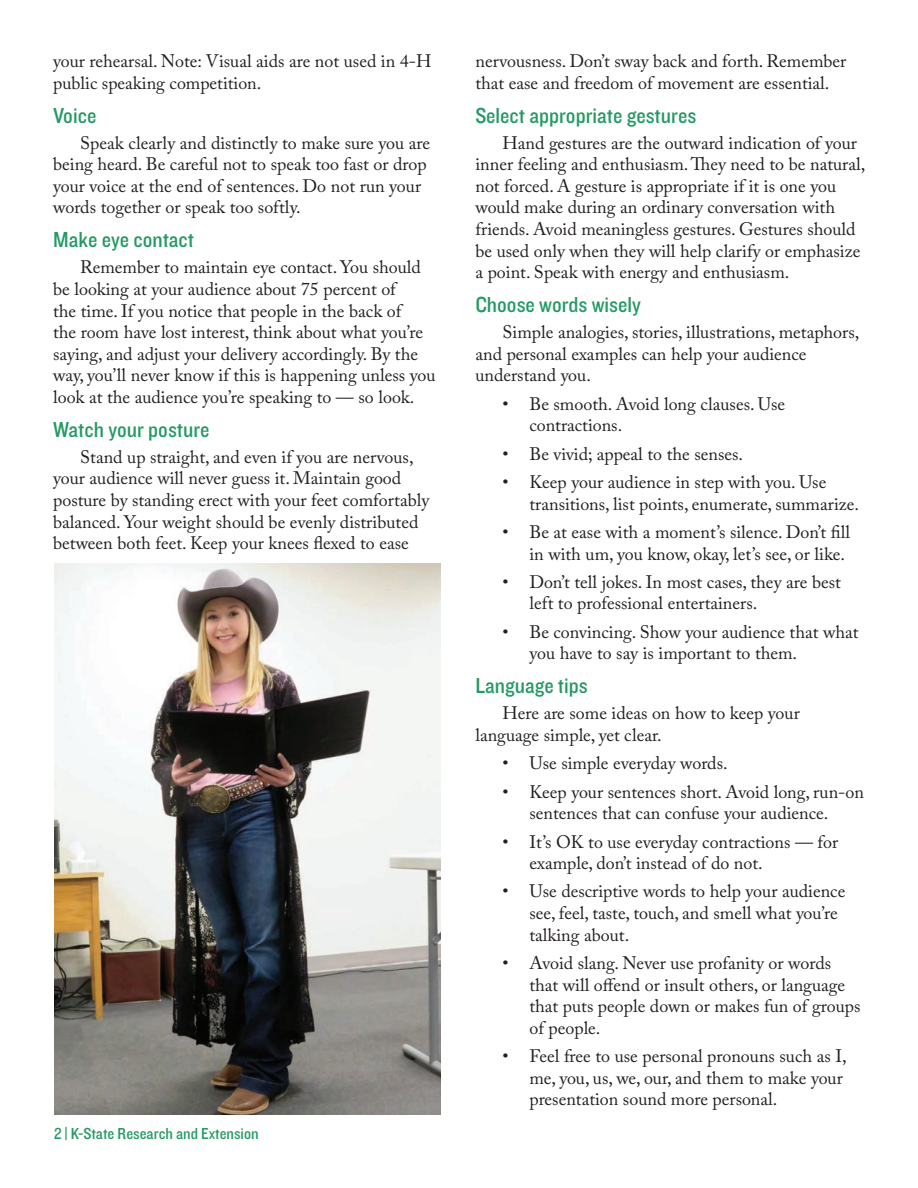
<style>
.page{position:relative;width:918px;height:1188px;background:#fff}
.page>*{position:absolute;margin:0;border:0;box-sizing:border-box;transform-origin:0 0}
.Headings{font:22.5px "Knockout 30 Junior Welterwt";color:#239963}
.body_text{font:18px/21.6px "Adobe Caslon Pro";color:#231f20}
.t1{font:16.5px "Knockout 30 Junior Welterwt";color:#239963}
</style>
<div class="page">
<img style="left:54px;top:564px;width:387px;height:550px">
<p class="body_text" style="left:53px;top:50px;width:380px">your rehearsal. Note: Visual aids are not used in 4-H public speaking competition.</p>
<p class="Headings" style="left:53px;top:100px;width:45px">Voice</p>
<p class="body_text" style="left:53px;top:132px;width:378px;text-indent:27px">Speak clearly and distinctly to make sure you are being heard. Be careful not to speak too fast or drop your voice at the end of sentences. Do not run your words together or speak too softly.</p>
<p class="Headings" style="left:53px;top:225px;width:142px">Make eye contact</p>
<p class="body_text" style="left:53px;top:256px;width:384px;text-indent:27px">Remember to maintain eye contact. You should be looking at your audience about 75 percent of<br>the time. If you notice that people in the back of<br>the room have lost interest, think about what you’re saying, and adjust your delivery accordingly. By the way, you’ll never know if this is happening unless you look at the audience you’re speaking to — so look.</p>
<p class="Headings" style="left:53px;top:414px;width:158px">Watch your posture</p>
<p class="body_text" style="left:53px;top:446px;width:378px;text-indent:27px">Stand up straight, and even if you are nervous, your audience will never guess it. Maintain good posture by standing erect with your feet comfortably balanced. Your weight should be evenly distributed between both feet. Keep your knees flexed to ease</p>
<p class="t1" style="left:54px;top:1122px;width:206px">2 | K-State Research and Extension</p>
<p class="body_text" style="left:475px;top:50px;width:372px">nervousness. Don’t sway back and forth. Remember that ease and freedom of movement are essential.</p>
<p class="Headings" style="left:475px;top:100px;width:222px">Select appropriate gestures</p>
<p class="body_text" style="left:475px;top:132px;width:391px;text-indent:27px">Hand gestures are the outward indication of your inner feeling and enthusiasm. They need to be natural, not forced. A gesture is appropriate if it is one you would make during an ordinary conversation with friends. Avoid meaningless gestures. Gestures should be used only when they will help clarify or emphasize a point. Speak with energy and enthusiasm.</p>
<p class="Headings" style="left:475px;top:289px;width:167px">Choose words wisely</p>
<p class="body_text" style="left:475px;top:321px;width:385px;text-indent:27px">Simple analogies, stories, illustrations, metaphors, and personal examples can help your audience understand you.</p>
<p class="body_text" style="left:529px;top:393px;width:257px;text-indent:-27px">• Be smooth. Avoid long clauses. Use contractions.</p>
<p class="body_text" style="left:502px;top:443px;width:242px">• Be vivid; appeal to the senses.</p>
<p class="body_text" style="left:529px;top:471px;width:331px;text-indent:-27px">• Keep your audience in step with you. Use transitions, list points, enumerate, summarize.</p>
<p class="body_text" style="left:502px;top:521px;width:349px;text-align:right">• Be at ease with a moment’s silence. Don’t fill in with um, you know, okay, let’s see, or like.</p>
<p class="body_text" style="left:529px;top:571px;width:313px;text-indent:-27px">• Don’t tell jokes. In most cases, they are best left to professional entertainers.</p>
<p class="body_text" style="left:529px;top:621px;width:331px;text-indent:-27px">• Be convincing. Show your audience that what you have to say is important to them.</p>
<p class="Headings" style="left:475px;top:671px;width:114px">Language tips</p>
<p class="body_text" style="left:475px;top:702px;width:326px;text-indent:27px">Here are some ideas on how to keep your language simple, yet clear.</p>
<p class="body_text" style="left:502px;top:752px;width:227px">• Use simple everyday words.</p>
<p class="body_text" style="left:502px;top:781px;width:363px;text-align:center">• Keep your sentences short. Avoid long, run-on sentences that can confuse your audience.</p>
<p class="body_text" style="left:529px;top:831px;width:310px;text-indent:-27px">• It’s OK to use everyday contractions — for example, don’t instead of do not.</p>
<p class="body_text" style="left:529px;top:880px;width:317px;text-indent:-27px">• Use descriptive words to help your audience see, feel, taste, touch, and smell what you’re talking about.</p>
<p class="body_text" style="left:529px;top:952px;width:333px;text-indent:-27px">• Avoid slang. Never use profanity or words that will offend or insult others, or language that puts people down or makes fun of groups of people.</p>
<p class="body_text" style="left:529px;top:1045px;width:319px;text-indent:-27px">• Feel free to use personal pronouns such as I, me, you, us, we, our, and them to make your presentation sound more personal.</p>
</div>
